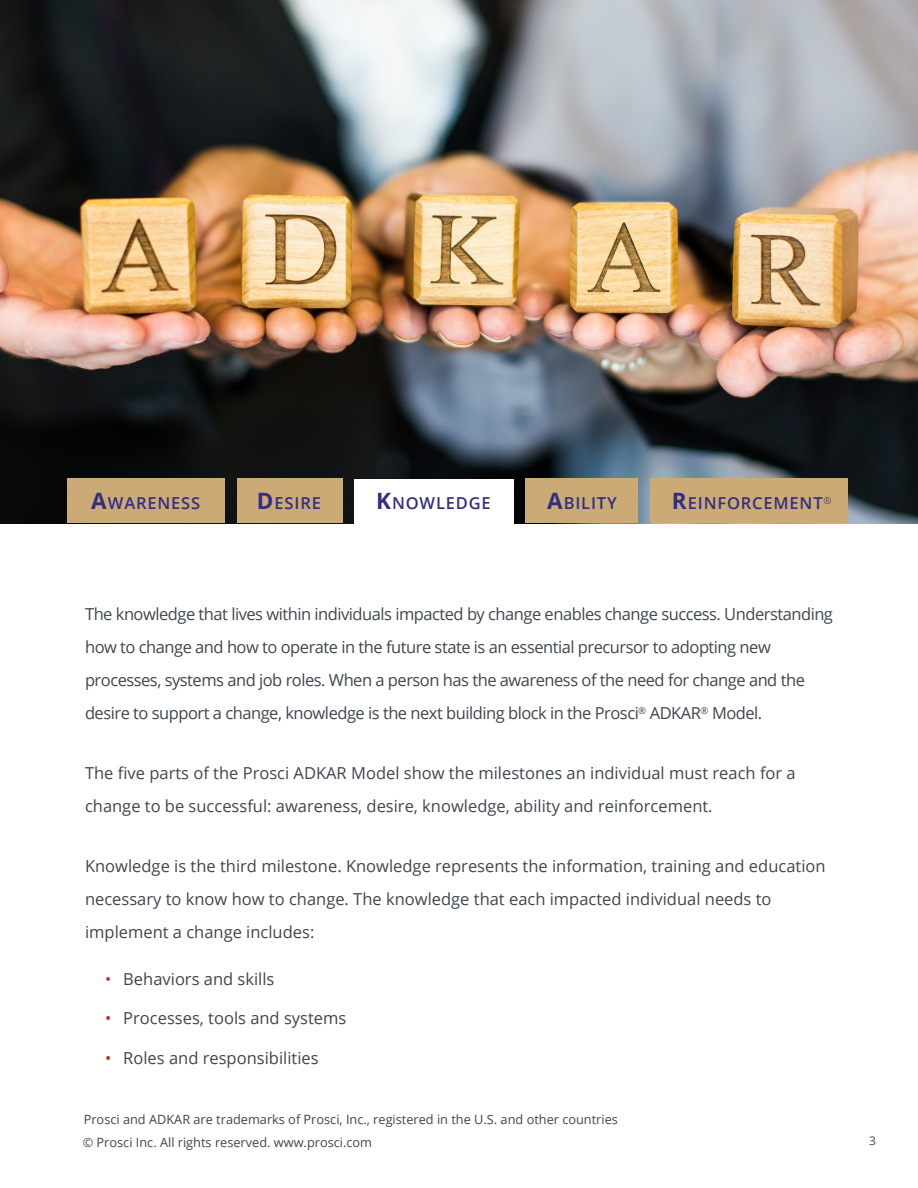
<style>
.page{position:relative;width:918px;height:1188px;background:#fff}
.page>*{position:absolute;margin:0;border:0;box-sizing:border-box;transform-origin:0 0}
.t1{font:16.5px/33px "Open Sans";color:#3f464e}
.t2{font:16.5px "Open Sans";letter-spacing:-.03em;color:#3f464e}
.t3{font:600 16.5px "Open Sans";letter-spacing:.05em;color:#322f83}
.t4{font:16.5px "Open Sans";color:#be2c27}
.t5{font:12.75px "Open Sans";color:#3f464e}
.t6{font:12px "Open Sans";color:#3f464e}
.t7{font:9.6px "Open Sans";color:#3f464e}
.t8{font:300 9.6px "Open Sans";color:#322f83}
.s1{font-weight:700;font-size:22.5px}
</style>
<div class="page">
<img style="left:1px;top:1px;width:916px;height:522px">
<div style="left:68px;top:479px;width:157px;height:44px;background:#cbaa76"></div>
<div style="left:238px;top:479px;width:105px;height:44px;background:#cbaa76"></div>
<div style="left:355px;top:479px;width:159px;height:60px;background:#fff"></div>
<div style="left:526px;top:479px;width:112px;height:44px;background:#cbaa76"></div>
<div style="left:650px;top:479px;width:198px;height:44px;background:#cbaa76"></div>
<p class="t3" style="left:91px;top:492px;width:110px"><span class="s1">A</span>WARENESS</p>
<p class="t3" style="left:257px;top:492px;width:66px"><span class="s1">D</span>ESIRE</p>
<p class="t3" style="left:376px;top:492px;width:116px"><span class="s1">K</span>NOWLEDGE</p>
<p class="t3" style="left:547px;top:492px;width:71px"><span class="s1">A</span>BILITY</p>
<p class="t3" style="left:672px;top:492px;width:152px"><span class="s1">R</span>EINFORCEMENT</p>
<p class="t8" style="left:824px;top:494px;width:10px">R</p>
<p class="t2" style="left:85px;top:603px;width:749px">The knowledge that lives within individuals impacted by change enables change success. Understanding</p>
<p class="t2" style="left:85px;top:636px;width:687px">how to change and how to operate in the future state is an essential precursor to adopting new</p>
<p class="t2" style="left:85px;top:669px;width:721px">processes, systems and job roles. When a person has the awareness of the need for change and the</p>
<p class="t1" style="left:712px;top:696px;width:52px">Model.</p>
<p class="t2" style="left:85px;top:702px;width:555px">desire to support a change, knowledge is the next building block in the Prosci</p>
<p class="t7" style="left:638px;top:704px;width:10px">®</p>
<p class="t7" style="left:701px;top:704px;width:10px">®</p>
<p class="t1" style="left:650px;top:696px;width:53px">ADKAR</p>
<p class="t1" style="left:85px;top:756px;width:712px">The five parts of the Prosci ADKAR Model show the milestones an individual must reach for a change to be successful: awareness, desire, knowledge, ability and reinforcement.</p>
<p class="t1" style="left:85px;top:849px;width:742px">Knowledge is the third milestone. Knowledge represents the information, training and education necessary to know how to change. The knowledge that each impacted individual needs to implement a change includes:</p>
<p class="t1" style="left:123px;top:962px;width:153px">Behaviors and skills</p>
<p class="t4" style="left:105px;top:967px;width:8px">•</p>
<p class="t4" style="left:105px;top:1007px;width:8px">•</p>
<p class="t4" style="left:105px;top:1047px;width:8px">•</p>
<p class="t1" style="left:123px;top:1001px;width:225px">Processes, tools and systems</p>
<p class="t1" style="left:123px;top:1041px;width:197px">Roles and responsibilities</p>
<p class="t5" style="left:84px;top:1111px;width:536px">Prosci and ADKAR are trademarks of Prosci, Inc., registered in the U .S. and other countries</p>
<p class="t5" style="left:83px;top:1134px;width:291px">© Prosci Inc. All rights reserved. www.prosci.com</p>
<p class="t6" style="left:869px;top:1132px;width:8px">3</p>
</div>
